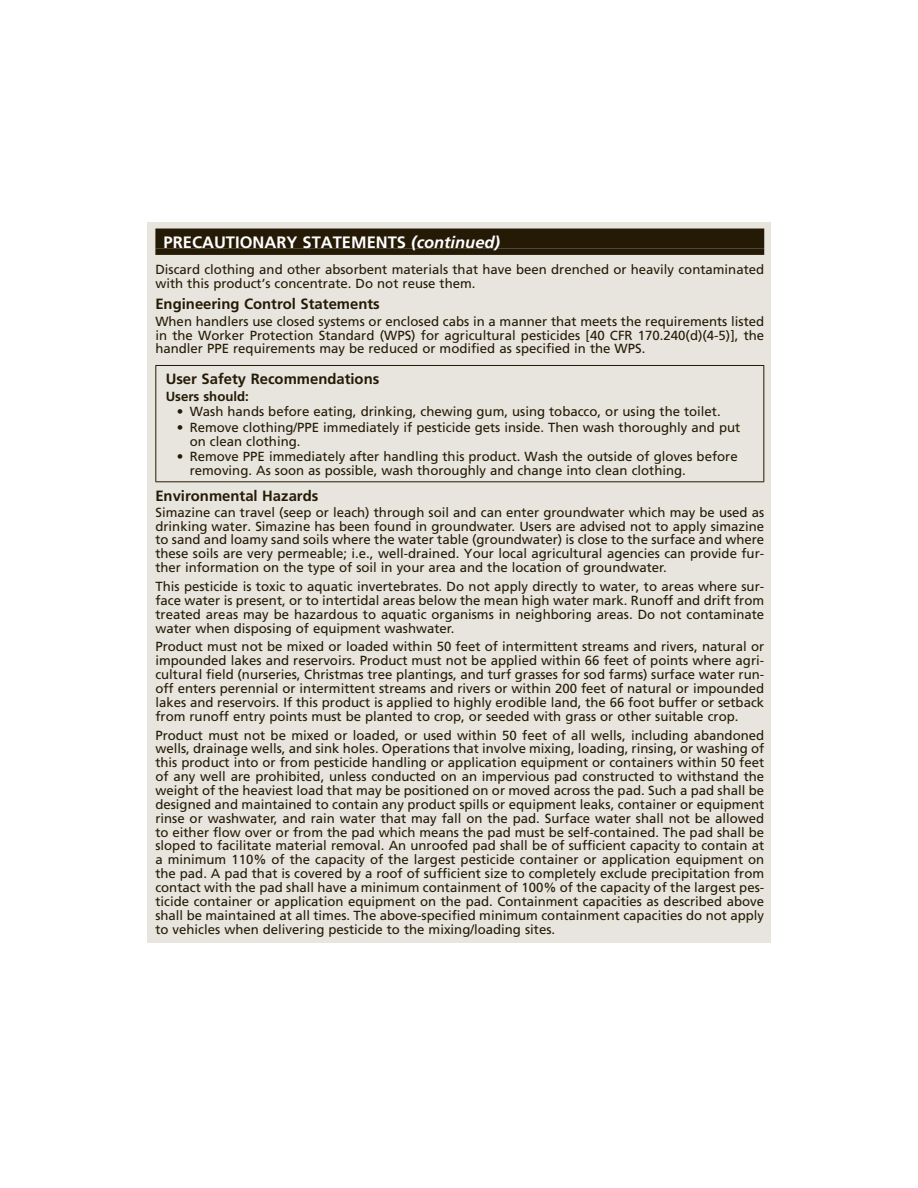
<style>
.page{position:relative;width:918px;height:1188px;background:#fff}
.page>*{position:absolute;margin:0;border:0;box-sizing:border-box;transform-origin:0 0}
.t1{font:700 16.5px "Frutiger LT Std";color:#fff}
.t2{font:700 14.85px "Frutiger LT Std";color:#251a05}
.t3{font:13.2px/13.8px "Frutiger LT Std";color:#251a05;text-align:justify}
.t4{font:700 13.2px "Frutiger LT Std";color:#251a05}
.s1{font-style:italic}
</style>
<div class="page">
<div style="left:147px;top:223px;width:624px;height:720px;background:#e7e5de"></div>
<div style="left:155px;top:229px;width:609px;height:19px;background:#251a05"></div>
<div style="left:155px;top:248px;width:609px;height:7px;background:#251a05"></div>
<hr style="left:155px;top:365px;width:609px;height:1px;background:#251a05">
<hr style="left:155px;top:366px;width:1px;height:115px;background:#251a05">
<hr style="left:763px;top:366px;width:1px;height:115px;background:#251a05">
<hr style="left:155px;top:481px;width:609px;height:1px;background:#251a05">
<p class="t1" style="left:164px;top:235px;width:338px">PRECAUTIONARY STATEMENTS <span class="s1">(continued)</span></p>
<p class="t3" style="left:155px;top:263px;width:610px">Discard clothing and other absorbent materials that have been drenched or heavily contaminated with this product’s concentrate. Do not reuse them.</p>
<p class="t2" style="left:155px;top:296px;width:226px">Engineering Control Statements</p>
<p class="t3" style="left:155px;top:315px;width:610px">When handlers use closed systems or enclosed cabs in a manner that meets the requirements listed in the Worker Protection Standard (WPS) for agricultural pesticides [40 CFR 170.240(d)(4-5)], the handler PPE requirements may be reduced or modified as specified in the WPS.</p>
<p class="t2" style="left:166px;top:371px;width:215px">User Safety Recommendations</p>
<p class="t4" style="left:166px;top:390px;width:85px">Users should:</p>
<p class="t3" style="left:177px;top:406px;width:546px">• Wash hands before eating, drinking, chewing gum, using tobacco, or using the toilet.</p>
<p class="t3" style="left:190px;top:421px;width:552px;text-indent:-13px">• Remove clothing/PPE immediately if pesticide gets inside. Then wash thoroughly and put on clean clothing.</p>
<p class="t3" style="left:190px;top:450px;width:549px;text-indent:-13px">• Remove PPE immediately after handling this product. Wash the outside of gloves before removing. As soon as possible, wash thoroughly and change into clean clothing.</p>
<p class="t2" style="left:155px;top:489px;width:164px">Environmental Hazards</p>
<p class="t3" style="left:155px;top:506px;width:610px">Simazine can travel (seep or leach) through soil and can enter groundwater which may be used as drinking water. Simazine has been found in groundwater. Users are advised not to apply simazine to sand and loamy sand soils where the water table (groundwater) is close to the surface and where these soils are very permeable; i.e., well-drained. Your local agricultural agencies can provide fur&shy;ther information on the type of soil in your area and the location of groundwater.</p>
<p class="t3" style="left:155px;top:580px;width:610px">This pesticide is toxic to aquatic invertebrates. Do not apply directly to water, to areas where sur&shy;face water is present, or to intertidal areas below the mean high water mark. Runoff and drift from treated areas may be hazardous to aquatic organisms in neighboring areas. Do not contaminate water when disposing of equipment washwater.</p>
<p class="t3" style="left:155px;top:641px;width:610px">Product must not be mixed or loaded within 50 feet of intermittent streams and rivers, natural or impounded lakes and reservoirs. Product must not be applied within 66 feet of points where agri&shy;cultural field (nurseries, Christmas tree plantings, and turf grasses for sod farms) surface water run&shy;off enters perennial or intermittent streams and rivers or within 200 feet of natural or impounded lakes and reservoirs. If this product is applied to highly erodible land, the 66 foot buffer or setback from runoff entry points must be planted to crop, or seeded with grass or other suitable crop.</p>
<p class="t3" style="left:155px;top:729px;width:610px">Product must not be mixed or loaded, or used within 50 feet of all wells, including abandoned wells, drainage wells, and sink holes. Operations that involve mixing, loading, rinsing, or washing of this product into or from pesticide handling or application equipment or containers within 50 feet of any well are prohibited, unless conducted on an impervious pad constructed to withstand the weight of the heaviest load that may be positioned on or moved across the pad. Such a pad shall be designed and maintained to contain any product spills or equipment leaks, container or equipment rinse or washwater, and rain water that may fall on the pad. Surface water shall not be allowed to either flow over or from the pad which means the pad must be self-contained. The pad shall be sloped to facilitate material removal. An unroofed pad shall be of sufficient capacity to contain at a minimum 110% of the capacity of the largest pesticide container or application equipment on the pad. A pad that is covered by a roof of sufficient size to completely exclude precipitation from contact with the pad shall have a minimum containment of 100% of the capacity of the largest pes&shy;ticide container or application equipment on the pad. Containment capacities as described above shall be maintained at all times. The above-specified minimum containment capacities do not apply to vehicles when delivering pesticide to the mixing/loading sites.</p>
</div>
